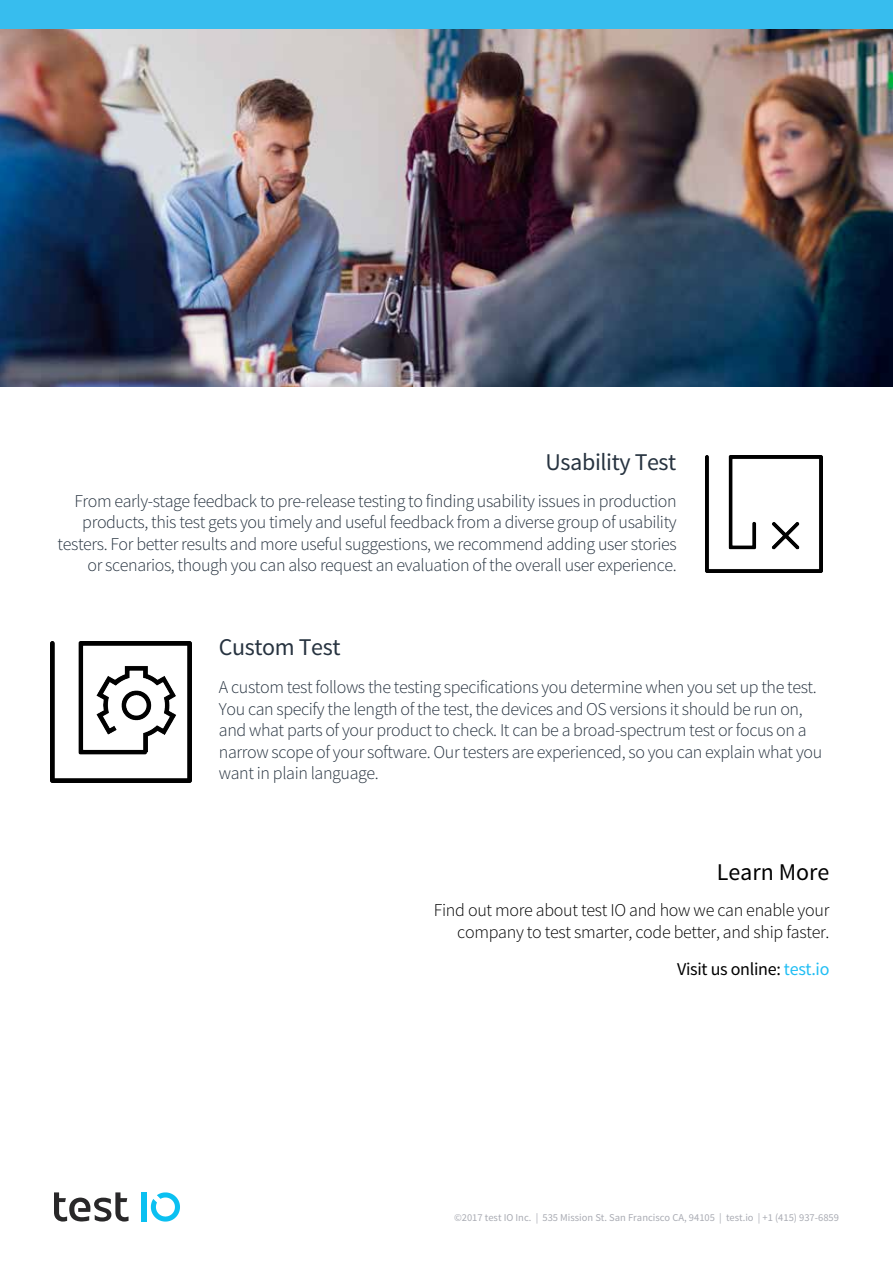
<style>
.page{position:relative;width:893px;height:1263px;background:#fff}
.page>*{position:absolute;margin:0;border:0;box-sizing:border-box;transform-origin:0 0}
.t1{font:24px "Source Sans Pro";letter-spacing:-.015em;color:#273340}
.t2{font:24px "Source Sans Pro";color:#000}
.t3{font:300 18px/21.6px "Source Sans Pro";letter-spacing:-.02em;color:#273340;text-align:right}
.t4{font:300 18px/21.9px "Source Sans Pro";letter-spacing:-.015em;color:#000;text-align:right}
.t5{font:18px "Source Sans Pro";letter-spacing:-.015em;color:#000}
.t6{font:10.5px "Source Sans Pro";color:#a9abb3}
.s1{color:#21bef4}
</style>
<div class="page">
<div style="left:0;top:0;width:893px;height:29px;background:#37bdee"></div>
<div style="left:142px;top:1192px;width:5px;height:29px;background:#0bc0f1"></div>
<svg style="left:54px;top:1192px;width:75px;height:29px"></svg>
<svg style="left:151px;top:1192px;width:29px;height:29px"></svg>
<img style="left:0;top:29px;width:893px;height:358px">
<img style="left:705px;top:456px;width:117px;height:117px">
<img style="left:50px;top:641px;width:142px;height:142px">
<h1 class="t1" style="left:545px;top:447px;width:132px">Usability Test</h1>
<p class="t3" style="left:58px;top:490px;width:621px">From early-stage feedback to pre-release testing to finding usability issues in production products, this test gets you timely and useful feedback from a diverse group of usability testers. For better results and more useful suggestions, we recommend adding user stories or scenarios, though you can also request an evaluation of the overall user experience.</p>
<h1 class="t1" style="left:219px;top:632px;width:123px">Custom Test</h1>
<p class="t3" style="left:219px;top:676px;width:605px;text-align:left">A custom test follows the testing specifications you determine when you set up the test.<br>You can specify the length of the test, the devices and OS versions it should be run on, and what parts of your product to check. It can be a broad-spectrum test or focus on a narrow scope of your software. Our testers are experienced, so you can explain what you want in plain language.</p>
<h1 class="t2" style="left:717px;top:857px;width:114px">Learn More</h1>
<p class="t4" style="left:434px;top:899px;width:397px">Find out more about test IO and how we can enable your company to test smarter, code better, and ship faster.</p>
<p class="t5" style="left:677px;top:958px;width:154px">Visit us online: <span class="s1">test.io</span></p>
<p class="t6" style="left:454px;top:1211px;width:386px">©2017 test IO Inc. | 535 Mission St. San Francisco CA, 94105 | test.io | +1 (415) 937-6859</p>
</div>
